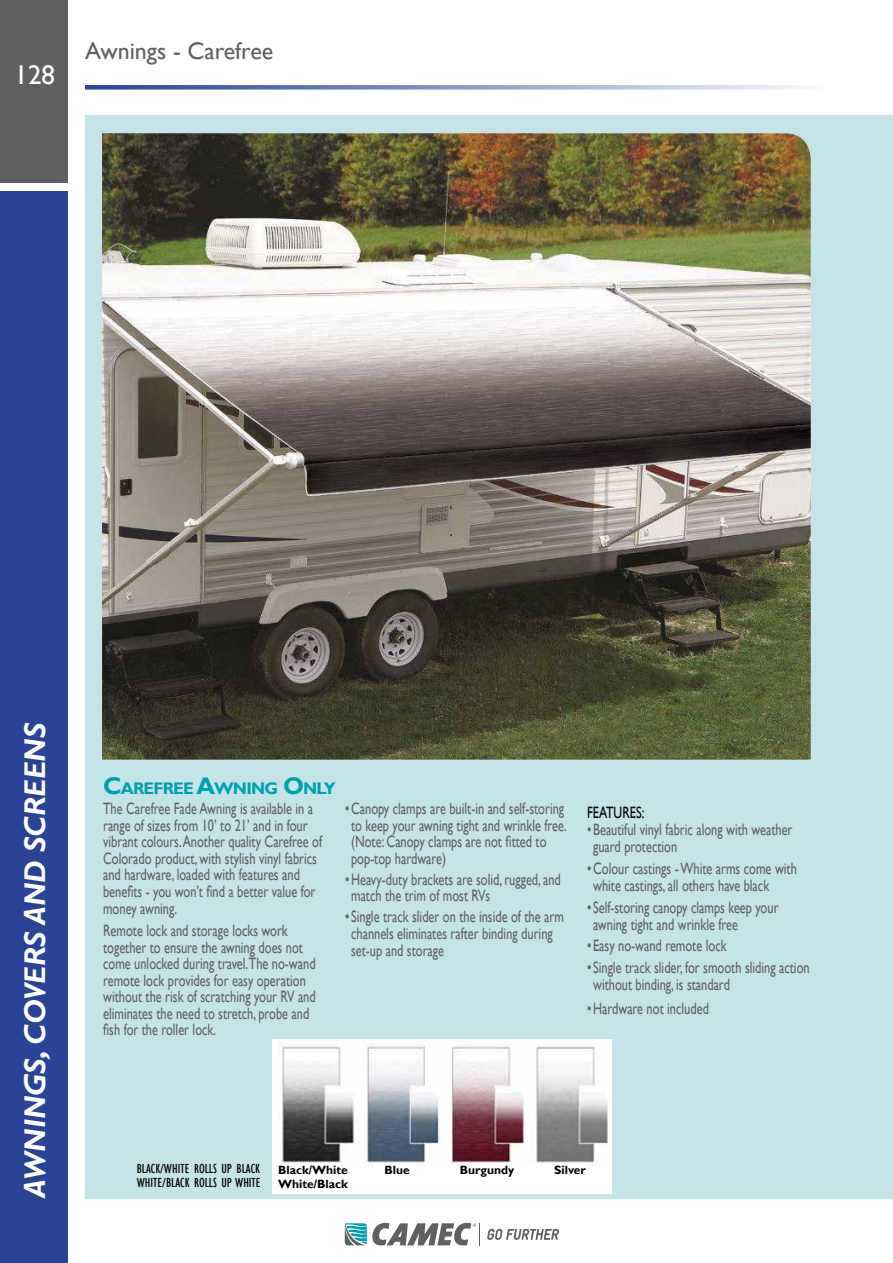
<style>
.page{position:relative;width:893px;height:1263px;background:#fff}
.page>*{position:absolute;margin:0;border:0;box-sizing:border-box;transform-origin:0 0}
.t1{font:italic 700 30px "Gill Sans";color:#fff}
.t2{font:27px "Gill Sans";color:#fff}
.t3{font:24px "Gill Sans";color:#5f6062}
.t4{font:700 16.8px "Gill Sans";letter-spacing:-.05em;color:#00a0af}
.t5{font:16.5px/16.5px "Gill Sans";color:#5f6062;scale:.75 1}
.t6{font:16.5px "Gill Sans";color:#000;scale:.75 1}
.t7{font:condensed 13.5px/14.2px "Gill Sans";color:#000}
.t8{font:700 12px "Gill Sans";color:#000}
.s1{font-size:24px}
</style>
<div class="page">
<div style="left:0;top:0;width:68px;height:183px;background:#5f6062"></div>
<div style="left:0;top:191px;width:68px;height:1072px;background:#294496"></div>
<svg style="left:487px;top:1229px;width:72px;height:11px"></svg>
<svg style="left:345px;top:1223px;width:135px;height:22px"></svg>
<svg style="left:85px;top:85px;width:718px;height:5px;background:#94a1ca"></svg>
<div style="left:85px;top:115px;width:808px;height:1084px;background:#c5e4e9"></div>
<img style="left:102px;top:133px;width:709px;height:627px">
<div style="left:272px;top:1039px;width:340px;height:154px;background:#fff"></div>
<img style="left:282px;top:1046px;width:326px;height:121px">
<h2 class="t2" style="left:15px;top:59px;width:42px">128</h2>
<h3 class="t3" style="left:85px;top:37px;width:190px">Awnings - Carefree</h3>
<h1 class="t1" style="left:18px;top:1198px;width:477px;rotate:-90deg">AWNINGS, COVERS AND SCREENS</h1>
<p class="t4" style="left:103px;top:778px;width:234px"><span class="s1">C</span>AREFREE <span class="s1">A</span>WNING <span class="s1">O</span>NLY</p>
<p class="t5" style="left:103px;top:801px;width:294px">The Carefree Fade Awning is available in a range of sizes from 10’ to 21’ and in four vibrant colours. Another quality Carefree of Colorado product, with stylish vinyl fabrics and hardware, loaded with features and benefits - you won’t find a better value for money awning.</p>
<p class="t5" style="left:103px;top:923px;width:285px">Remote lock and storage locks work together to ensure the awning does not come unlocked during travel.The no-wand remote lock provides for easy operation without the risk of scratching your RV and eliminates the need to stretch, probe and fish for the roller lock.</p>
<p class="t5" style="left:351px;top:801px;width:289px;text-indent:-6px">•Canopy clamps are built-in and self-storing to keep your awning tight and wrinkle free. (Note: Canopy clamps are not fitted to pop-top hardware)</p>
<p class="t5" style="left:351px;top:871px;width:281px;text-indent:-6px">•Heavy-duty brackets are solid, rugged, and match the trim of most RVs</p>
<p class="t5" style="left:351px;top:908px;width:285px;text-indent:-6px">• Single track slider on the inside of the arm channels eliminates rafter binding during set-up and storage</p>
<p class="t6" style="left:587px;top:803px;width:78px">FEATURES:</p>
<p class="t5" style="left:593px;top:821px;width:267px;line-height:17.2px;text-indent:-6px">•Beautiful vinyl fabric along with weather guard protection</p>
<p class="t5" style="left:593px;top:860px;width:273px;line-height:17.2px;text-indent:-6px">•Colour castings - White arms come with white castings, all others have black</p>
<p class="t5" style="left:593px;top:899px;width:249px;line-height:17.2px;text-indent:-6px">• Self-storing canopy clamps keep your awning tight and wrinkle free</p>
<p class="t5" style="left:587px;top:938px;width:188px">• Easy no-wand remote lock</p>
<p class="t5" style="left:593px;top:959px;width:290px;line-height:17.2px;text-indent:-6px">• Single track slider, for smooth sliding action without binding, is standard</p>
<p class="t5" style="left:587px;top:1000px;width:164px">•Hardware not included</p>
<p class="t7" style="left:137px;top:1161px;width:126px">BLACK/WHITE ROLLS UP BLACK<br>WHITE/BLACK ROLLS UP WHITE</p>
<p class="t8" style="left:278px;top:1163px;width:71px">Black/White</p>
<p class="t8" style="left:385px;top:1163px;width:27px">Blue</p>
<p class="t8" style="left:460px;top:1163px;width:56px">Burgundy</p>
<p class="t8" style="left:554px;top:1163px;width:33px">Silver</p>
<p class="t8" style="left:278px;top:1176px;width:71px">White/Black</p>
</div>
